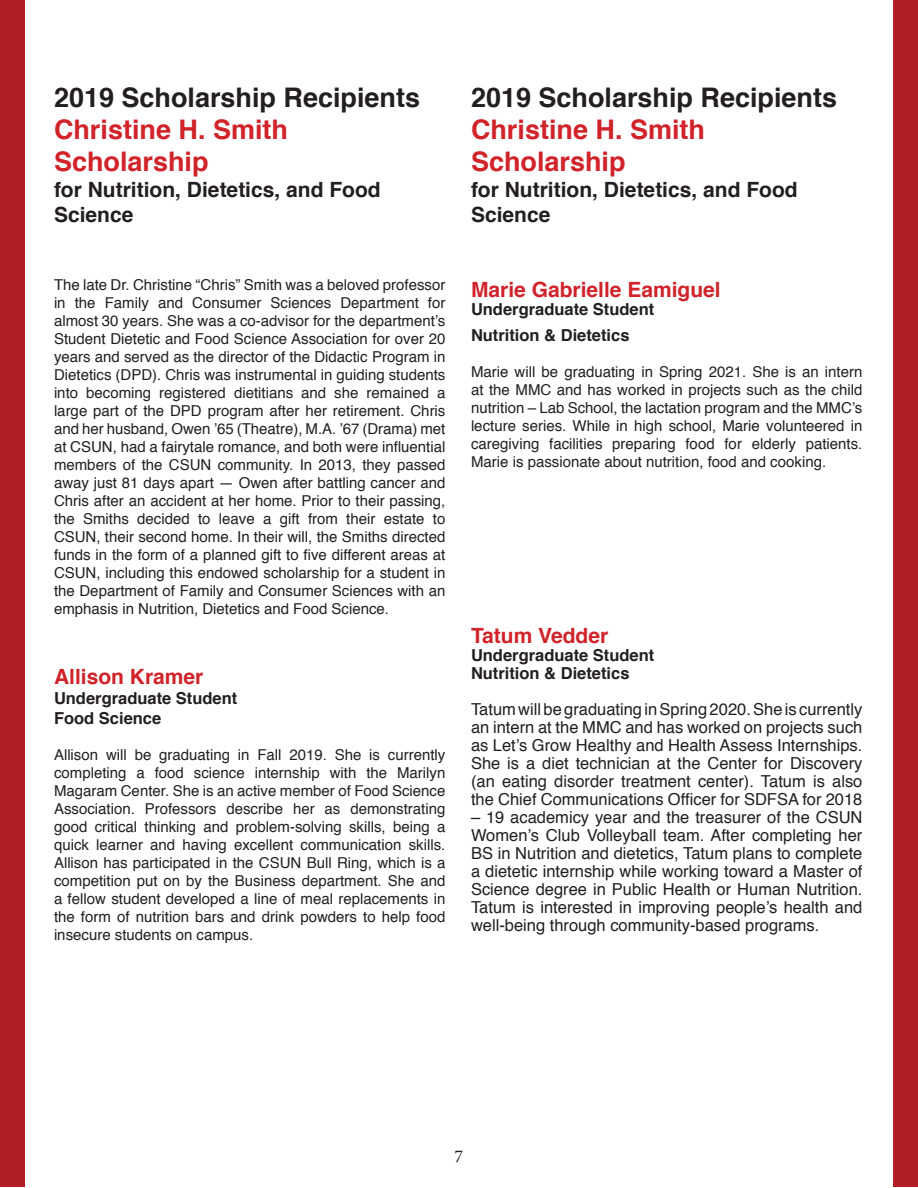
<style>
.page{position:relative;width:918px;height:1188px;background:#fff}
.page>*{position:absolute;margin:0;border:0;box-sizing:border-box;transform-origin:0 0}
.t1{font:700 27px/32.4px "Helvetica";color:#d1232a}
.t2{font:700 27px "Helvetica";color:#231f20}
.t3{font:700 21px/25.2px "Helvetica";color:#231f20}
.t4{font:700 21px "Helvetica";color:#d1232a}
.t5{font:18px "Minion Pro";color:#231f20}
.t6{font:16.5px/18px "Helvetica";color:#231f20;text-align:justify}
.t7{font:700 16.5px/25.2px "Helvetica";color:#231f20}
.t8{font:15px/18px "Helvetica";color:#231f20;text-align:justify}
</style>
<div class="page">
<div style="left:0;top:1px;width:25px;height:1186px;background:#b11f25"></div>
<div style="left:893px;top:1px;width:25px;height:1186px;background:#b11f25"></div>
<h1 class="t2" style="left:54px;top:75px;width:368px">2019 Scholarship Recipients</h1>
<h1 class="t1" style="left:54px;top:114px;width:236px">Christine H. Smith<br>Scholarship</h1>
<h2 class="t3" style="left:54px;top:177px;width:328px">for Nutrition, Dietetics, and Food<br>Science</h2>
<p class="t8" style="left:54px;top:276px;width:393px">The late Dr. Christine “Chris” Smith was a beloved professor in the Family and Consumer Sciences Department for almost 30 years. She was a co-advisor for the department’s Student Dietetic and Food Science Association for over 20 years and served as the director of the Didactic Program in Dietetics (DPD). Chris was instrumental in guiding students into becoming registered dietitians and she remained a large part of the DPD program after her retirement. Chris and her husband, Owen ’65 (Theatre), M.A. ’67 (Drama) met at CSUN, had a fairytale romance, and both were influential members of the CSUN community. In 2013, they passed away just 81 days apart — Owen after battling cancer and Chris after an accident at her home. Prior to their passing, the Smiths decided to leave a gift from their estate to CSUN, their second home. In their will, the Smiths directed funds in the form of a planned gift to five different areas at CSUN, including this endowed scholarship for a student in the Department of Family and Consumer Sciences with an emphasis in Nutrition, Dietetics and Food Science.</p>
<h2 class="t4" style="left:54px;top:660px;width:151px">Allison Kramer</h2>
<p class="t7" style="left:54px;top:689px;width:185px;line-height:19.8px">Undergraduate Student<br>Food Science</p>
<p class="t8" style="left:54px;top:746px;width:393px">Allison will be graduating in Fall 2019. She is currently completing a food science internship with the Marilyn Magaram Center. She is an active member of Food Science Association. Professors describe her as demonstrating good critical thinking and problem-solving skills, being a quick learner and having excellent communication skills.<br>Allison has participated in the CSUN Bull Ring, which is a competition put on by the Business department. She and a fellow student developed a line of meal replacements in the form of nutrition bars and drink powders to help food insecure students on campus.</p>
<h1 class="t2" style="left:471px;top:75px;width:368px">2019 Scholarship Recipients</h1>
<h1 class="t1" style="left:471px;top:114px;width:236px">Christine H. Smith<br>Scholarship</h1>
<h2 class="t3" style="left:471px;top:177px;width:328px">for Nutrition, Dietetics, and Food<br>Science</h2>
<h2 class="t4" style="left:471px;top:273px;width:251px">Marie Gabrielle Eamiguel</h2>
<p class="t7" style="left:471px;top:297px;width:185px">Undergraduate Student<br>Nutrition &amp; Dietetics</p>
<p class="t8" style="left:471px;top:363px;width:393px">Marie will be graduating in Spring 2021. She is an intern at the MMC and has worked in projects such as the child nutrition – Lab School, the lactation program and the MMC’s lecture series. While in high school, Marie volunteered in caregiving facilities preparing food for elderly patients.<br>Marie is passionate about nutrition, food and cooking.</p>
<h2 class="t4" style="left:471px;top:619px;width:139px">Tatum Vedder</h2>
<p class="t7" style="left:471px;top:646px;width:185px;line-height:18px">Undergraduate Student<br>Nutrition &amp; Dietetics</p>
<p class="t6" style="left:471px;top:701px;width:393px">Tatum will be graduating in Spring 2020. She is currently an intern at the MMC and has worked on projects such as Let’s Grow Healthy and Health Assess Internships.<br>She is a diet technician at the Center for Discovery (an eating disorder treatment center). Tatum is also the Chief Communications Officer for SDFSA for 2018</p>
<p class="t6" style="left:471px;top:809px;width:393px">– 19 academicy year and the treasurer of the CSUN Women’s Club Volleyball team. After completing her BS in Nutrition and dietetics, Tatum plans to complete a dietetic internship while working toward a Master of Science degree in Public Health or Human Nutrition.<br>Tatum is interested in improving people’s health and well-being through community-based programs.</p>
<p class="t5" style="left:454px;top:1144px;width:10px">7</p>
</div>
